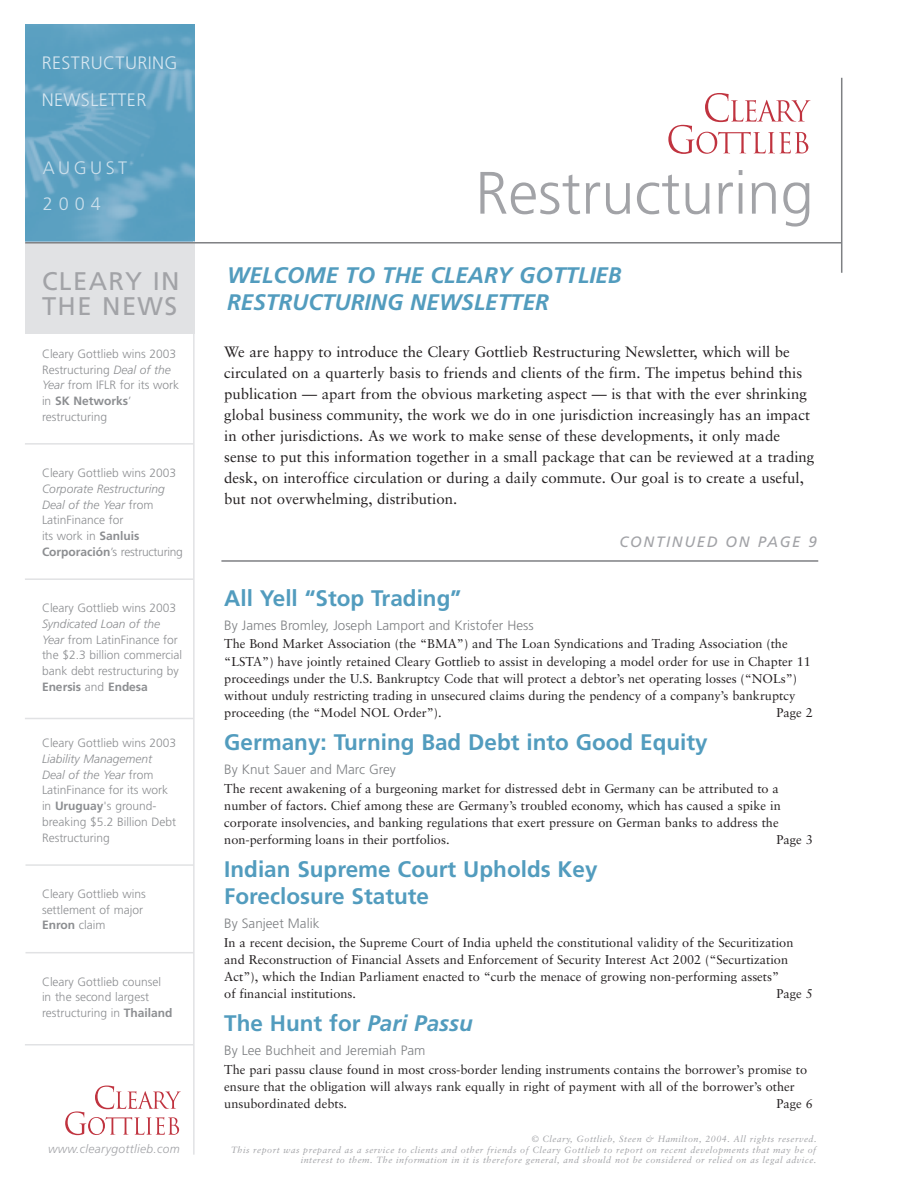
<style>
.page{position:relative;width:918px;height:1188px;background:#fff}
.page>*{position:absolute;margin:0;border:0;box-sizing:border-box;transform-origin:0 0}
.t1{font:300 59.7px "Frutiger";color:#a2a3a7}
.t2{font:25.5px/25.5px "Frutiger";letter-spacing:.055em;color:#a2a3a7}
.t3{font:700 22.5px/27px "Frutiger";color:#529cbe}
.t4{font:italic 700 22.5px/27px "Frutiger";color:#529cbe}
.t5{font:300 18px/37.5px "Frutiger";letter-spacing:.02em;color:#d6e6f0}
.t6{font:300 18px/36px "Frutiger";letter-spacing:.195em;color:#cde0ec}
.t7{font:15px/21px "Sabon";color:#231f20}
.t8{font:italic 15px "Frutiger";letter-spacing:.11em;color:#a2a3a7}
.t9{font:300 13.5px "Frutiger";color:#7e8083}
.t10{font:12.75px/17.2px "Sabon";color:#231f20}
.t11{font:300 12px/15.8px "Frutiger";color:#8c8e91}
.t12{font:italic 300 12px "Frutiger";letter-spacing:.03em;color:#a2a3a7}
.t13{font:italic 9px/10.5px "Sabon";letter-spacing:.055em;color:#a2a3a7;text-align:right}
.s1{font-style:italic}
.s2{font-weight:700}
</style>
<div class="page">
<svg style="left:668px;top:93px;width:142px;height:61px"></svg>
<svg style="left:65px;top:1086px;width:116px;height:49px"></svg>
<img style="left:25px;top:25px;width:170px;height:215px">
<div style="left:25px;top:243px;width:170px;height:91px;background:#e1e2e4"></div>
<hr style="left:25px;top:578px;width:168px;height:2px;background:#e1e2e4">
<hr style="left:25px;top:443px;width:168px;height:2px;background:#e1e2e4">
<hr style="left:25px;top:718px;width:168px;height:1px;background:#e1e2e4">
<hr style="left:26px;top:952px;width:168px;height:1px;background:#e1e2e4">
<hr style="left:26px;top:864px;width:168px;height:2px;background:#e1e2e4">
<hr style="left:193px;top:241px;width:2px;height:914px;background:#e1e2e4">
<hr style="left:25px;top:242px;width:816px;height:2px;background:#7e8083">
<hr style="left:841px;top:78px;width:1px;height:195px;background:#7e8083">
<hr style="left:25px;top:1044px;width:168px;height:2px;background:#e1e2e4">
<hr style="left:221px;top:560px;width:597px;height:2px;background:#7e8083">
<h3 class="t5" style="left:42px;top:45px;width:137px">RESTRUCTURING<br>NEWSLETTER</h3>
<h3 class="t6" style="left:43px;top:151px;width:86px">AUGUST<br>2004</h3>
<h2 class="t2" style="left:42px;top:270px;width:139px">CLEARY IN<br>THE NEWS</h2>
<p class="t11" style="left:42px;top:347px;width:139px">Cleary Gottlieb wins 2003<br>Restructuring <span class="s1">Deal of the<br>Year</span> from IFLR for its work in <span class="s2">SK Networks</span>’ restructuring</p>
<p class="t11" style="left:42px;top:466px;width:136px">Cleary Gottlieb wins 2003</p>
<p class="t11" style="left:42px;top:482px;width:142px"><span class="s1">Corporate Restructuring<br>Deal of the Year</span> from<br>LatinFinance for<br>its work in <span class="s2">Sanluis<br>Corporación</span>’s restructuring</p>
<p class="t11" style="left:42px;top:601px;width:136px">Cleary Gottlieb wins 2003</p>
<p class="t11" style="left:42px;top:617px;width:142px"><span class="s1">Syndicated Loan of the<br>Year</span> from LatinFinance for the $2.3 billion commercial bank debt restructuring by<br><span class="s2">Enersis</span> and <span class="s2">Endesa</span></p>
<p class="t11" style="left:42px;top:736px;width:136px">Cleary Gottlieb wins 2003</p>
<p class="t11" style="left:42px;top:752px;width:136px"><span class="s1">Liability Management<br>Deal of the Year</span> from<br>LatinFinance for its work in <span class="s2">Uruguay</span>'s ground&shy;breaking $5.2 Billion Debt<br>Restructuring</p>
<p class="t11" style="left:42px;top:887px;width:105px">Cleary Gottlieb wins settlement of major<br><span class="s2">Enron</span> claim</p>
<p class="t11" style="left:42px;top:975px;width:132px">Cleary Gottlieb counsel in the second largest restructuring in <span class="s2">Thailand</span></p>
<p class="t12" style="left:48px;top:1144px;width:133px">www.clearygottlieb.com</p>
<h1 class="t1" style="left:475px;top:169px;width:340px">Restructuring</h1>
<h3 class="t4" style="left:227px;top:264px;width:396px">WELCOME TO THE CLEARY GOTTLIEB<br>RESTRUCTURING NEWSLETTER</h3>
<p class="t7" style="left:224px;top:343px;width:592px">We are happy to introduce the Cleary Gottlieb Restructuring Newsletter, which will be circulated on a quarterly basis to friends and clients of the firm. The impetus behind this publication — apart from the obvious marketing aspect — is that with the ever shrinking global business community, the work we do in one jurisdiction increasingly has an impact in other jurisdictions. As we work to make sense of these developments, it only made sense to put this information together in a small package that can be reviewed at a trading desk, on interoffice circulation or during a daily commute. Our goal is to create a useful, but not overwhelming, distribution.</p>
<p class="t8" style="left:619px;top:535px;width:199px">CONTINUED ON PAGE 9</p>
<h3 class="t3" style="left:224px;top:586px;width:238px">All Yell “Stop Trading”</h3>
<p class="t9" style="left:224px;top:620px;width:311px">By James Bromley, Joseph Lamport and Kristofer Hess</p>
<p class="t10" style="left:224px;top:636px;width:588px">The Bond Market Association (the “BMA”) and The Loan Syndications and Trading Association (the “LSTA”) have jointly retained Cleary Gottlieb to assist in developing a model order for use in Chapter 11 proceedings under the U.S. Bankruptcy Code that will protect a debtor’s net operating losses (“NOLs”) without unduly restricting trading in unsecured claims during the pendency of a company’s bankruptcy proceeding (the “Model NOL Order”).</p>
<p class="t10" style="left:776px;top:705px;width:38px">Page 2</p>
<h3 class="t3" style="left:224px;top:730px;width:485px">Germany: Turning Bad Debt into Good Equity</h3>
<p class="t9" style="left:224px;top:764px;width:173px">By Knut Sauer and Marc Grey</p>
<p class="t10" style="left:224px;top:781px;width:558px">The recent awakening of a burgeoning market for distressed debt in Germany can be attributed to a number of factors. Chief among these are Germany’s troubled economy, which has caused a spike in corporate insolvencies, and banking regulations that exert pressure on German banks to address the non-performing loans in their portfolios.</p>
<p class="t10" style="left:776px;top:832px;width:38px">Page 3</p>
<h3 class="t3" style="left:224px;top:857px;width:375px">Indian Supreme Court Upholds Key<br>Foreclosure Statute</h3>
<p class="t9" style="left:224px;top:918px;width:97px">By Sanjeet Malik</p>
<p class="t10" style="left:224px;top:935px;width:571px">In a recent decision, the Supreme Court of India upheld the constitutional validity of the Securitization and Reconstruction of Financial Assets and Enforcement of Security Interest Act 2002 (“Securtization Act”), which the Indian Parliament enacted to “curb the menace of growing non-performing assets” of financial institutions.</p>
<p class="t10" style="left:776px;top:986px;width:38px">Page 5</p>
<h3 class="t3" style="left:224px;top:1011px;width:250px">The Hunt for <span class="s1">Pari Passu</span></h3>
<p class="t9" style="left:224px;top:1045px;width:203px">By Lee Buchheit and Jeremiah Pam</p>
<p class="t10" style="left:224px;top:1062px;width:584px">The pari passu clause found in most cross-border lending instruments contains the borrower’s promise to ensure that the obligation will always rank equally in right of payment with all of the borrower’s other unsubordinated debts.</p>
<p class="t10" style="left:776px;top:1096px;width:38px">Page 6</p>
<p class="t13" style="left:231px;top:1135px;width:587px">© Cleary, Gottlieb, Steen &amp; Hamilton, 2004. All rights reserved.<br>This report was prepared as a service to clients and other friends of Cleary Gottlieb to report on recent developments that may be of interest to them. The information in it is therefore general, and should not be considered or relied on as legal advice.</p>
</div>
